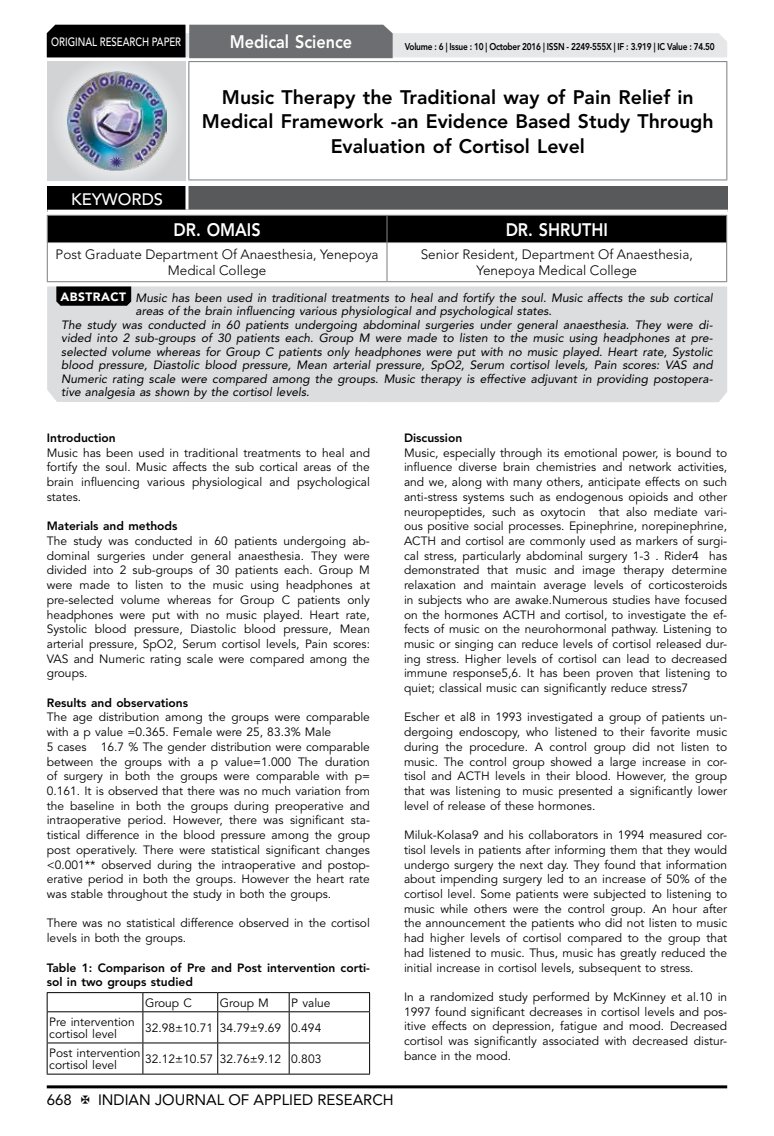
<style>
.page{position:relative;width:774px;height:1136px;background:#fff}
.page>*{position:absolute;margin:0;border:0;box-sizing:border-box;transform-origin:0 0}
.t1{font:800 19.5px/24.3px "Avenir LT Std";color:#000;text-align:center}
.t2{font:800 18px "Avenir LT Std";color:#fff;scale:.9 1}
.t3{font:500 16.5px "Avenir LT Std";color:#fff}
.t4{font:15px "Avenir LT Std";color:#000}
.t5{font:300 13.5px/16.2px "Avenir LT Std";color:#000;text-align:center}
.t6{font:12px/14.7px "Avenir LT Std";color:#000;text-align:justify}
.t7{font:italic 12px "Avenir LT Std";color:#000}
.t8{font:800 12px/14.7px "Avenir LT Std";color:#000}
.t9{font:500 12px "Avenir LT Std";color:#fff;scale:.8 1}
.t10{font:800 9.75px "Avenir LT Std";letter-spacing:-.03em;color:#000;scale:.85 1}
.s1{font-weight:900;font-style:normal;color:#fff}
</style>
<div class="page">
<hr style="left:47px;top:1085px;width:680px;height:3px;background:#000">
<div style="left:48px;top:62px;width:137px;height:118px;background:linear-gradient(to right,#d9dadb,#d9dadb)"></div>
<img style="left:68px;top:71px;width:99px;height:100px">
<svg style="left:47px;top:25px;width:680px;height:33px;background:#979899"></svg>
<hr style="left:188px;top:61px;width:539px;height:1px;background:#808285">
<hr style="left:188px;top:62px;width:1px;height:117px;background:#808285">
<hr style="left:726px;top:62px;width:1px;height:117px;background:#808285">
<hr style="left:188px;top:179px;width:539px;height:1px;background:#808285">
<div style="left:47px;top:215px;width:680px;height:27px;background:#000"></div>
<hr style="left:47px;top:242px;width:340px;height:1px;background:#808285">
<hr style="left:47px;top:243px;width:1px;height:38px;background:#808285">
<hr style="left:387px;top:242px;width:340px;height:1px;background:#808285">
<hr style="left:386px;top:243px;width:1px;height:38px;background:#808285">
<hr style="left:726px;top:243px;width:1px;height:38px;background:#808285">
<hr style="left:47px;top:281px;width:340px;height:1px;background:#808285">
<hr style="left:387px;top:281px;width:340px;height:1px;background:#808285">
<div style="left:47px;top:286px;width:680px;height:116px;background:#dcddde"></div>
<svg style="left:56px;top:286px;width:75px;height:20px"></svg>
<div style="left:47px;top:186px;width:140px;height:25px;background:#000"></div>
<div style="left:187px;top:186px;width:541px;height:25px;background:#58595b"></div>
<hr style="left:185px;top:186px;width:3px;height:24px;background:#fff">
<hr style="left:47px;top:210px;width:140px;height:3px;background:#fff">
<hr style="left:187px;top:210px;width:541px;height:3px;background:#fff">
<svg style="left:47px;top:992px;width:323px;height:81px"></svg>
<hr style="left:47px;top:1012px;width:1px;height:30px;background:#000">
<hr style="left:369px;top:1012px;width:1px;height:30px;background:#000">
<hr style="left:47px;top:1043px;width:1px;height:30px;background:#000">
<hr style="left:369px;top:1043px;width:1px;height:30px;background:#000">
<hr style="left:47px;top:1073px;width:96px;height:1px;background:#000">
<hr style="left:143px;top:1073px;width:75px;height:1px;background:#000">
<hr style="left:218px;top:1073px;width:71px;height:1px;background:#000">
<hr style="left:289px;top:1073px;width:81px;height:1px;background:#000">
<p class="t9" style="left:51px;top:34px;width:163px">ORIGINAL RESEARCH PAPER</p>
<h3 class="t3" style="left:71px;top:189px;width:94px">KEYWORDS</h3>
<h2 class="t2" style="left:230px;top:31px;width:138px">Medical Science</h2>
<p class="t10" style="left:405px;top:41px;width:366px">Volume : 6 | Issue : 10 | October 2016 | ISSN - 2249-555X | IF : 3.919 | IC Value : 74.50</p>
<h1 class="t1" style="left:202px;top:85px;width:513px">Music Therapy the Traditional way of Pain Relief in<br>Medical Framework -an Evidence Based Study Through<br>Evaluation of Cortisol Level</h1>
<h2 class="t2" style="left:173px;top:219px;width:98px">DR. OMAIS</h2>
<h2 class="t2" style="left:506px;top:219px;width:115px">DR. SHRUTHI</h2>
<p class="t5" style="left:56px;top:246px;width:324px">Post Graduate Department Of Anaesthesia, Yenepoya<br>Medical College</p>
<p class="t5" style="left:421px;top:246px;width:274px">Senior Resident, Department Of Anaesthesia,<br>Yenepoya Medical College</p>
<p class="t7" style="left:61px;top:290px;width:654px"><span class="s1">ABSTRACT</span> Music has been used in traditional treatments to heal and fortify the soul. Music affects the sub cortical</p>
<p class="t7" style="left:135px;top:304px;width:418px">areas of the brain influencing various physiological and psychological states.</p>
<p class="t7" style="left:61px;top:317px;width:653px">The study was conducted in 60 patients undergoing abdominal surgeries under general anaesthesia. They were di-</p>
<p class="t7" style="left:61px;top:331px;width:653px">vided into 2 sub-groups of 30 patients each. Group M were made to listen to the music using headphones at pre-</p>
<p class="t7" style="left:61px;top:344px;width:653px">selected volume whereas for Group C patients only headphones were put with no music played. Heart rate, Systolic</p>
<p class="t7" style="left:61px;top:358px;width:653px">blood pressure, Diastolic blood pressure, Mean arterial pressure, SpO2, Serum cortisol levels, Pain scores: VAS and</p>
<p class="t7" style="left:61px;top:371px;width:653px">Numeric rating scale were compared among the groups. Music therapy is effective adjuvant in providing postopera-</p>
<p class="t7" style="left:61px;top:385px;width:250px">tive analgesia as shown by the cortisol levels.</p>
<p class="t8" style="left:47px;top:430px;width:70px">Introduction</p>
<p class="t6" style="left:47px;top:445px;width:325px">Music has been used in traditional treatments to heal and fortify the soul. Music affects the sub cortical areas of the brain influencing various physiological and psychological states.</p>
<p class="t8" style="left:47px;top:518px;width:132px">Materials and methods</p>
<p class="t6" style="left:47px;top:533px;width:325px">The study was conducted in 60 patients undergoing ab&shy;dominal surgeries under general anaesthesia. They were divided into 2 sub-groups of 30 patients each. Group M were made to listen to the music using headphones at pre-selected volume whereas for Group C patients only headphones were put with no music played. Heart rate, Systolic blood pressure, Diastolic blood pressure, Mean arterial pressure, SpO2, Serum cortisol levels, Pain scores:<br>VAS and Numeric rating scale were compared among the groups.</p>
<p class="t8" style="left:47px;top:695px;width:143px">Results and observations</p>
<p class="t6" style="left:47px;top:710px;width:325px;text-align:left">The age distribution among the groups were comparable with a p value =0.365. Female were 25, 83.3% Male<br>5 cases 16.7 % The gender distribution were comparable between the groups with a p value=1.000 The duration of surgery in both the groups were comparable with p= 0.161. It is observed that there was no much variation from the baseline in both the groups during preoperative and intraoperative period. However, there was significant sta&shy;tistical difference in the blood pressure among the group post operatively. There were statistical significant changes &lt;0.001** observed during the intraoperative and postop&shy;erative period in both the groups. However the heart rate was stable throughout the study in both the groups.</p>
<p class="t6" style="left:47px;top:916px;width:325px">There was no statistical difference observed in the cortisol levels in both the groups.</p>
<p class="t8" style="left:47px;top:959px;width:325px">Table 1: Comparison of Pre and Post intervention corti&shy;sol in two groups studied</p>
<p class="t6" style="left:145px;top:995px;width:48px">Group C</p>
<p class="t6" style="left:220px;top:995px;width:51px">Group M</p>
<p class="t6" style="left:291px;top:995px;width:41px">P value</p>
<p class="t6" style="left:49px;top:1015px;width:87px;line-height:12px">Pre intervention cortisol level</p>
<p class="t6" style="left:145px;top:1020px;width:178px">32.98±10.71 34.79±9.69 0.494</p>
<p class="t6" style="left:49px;top:1047px;width:93px;line-height:12px">Post intervention cortisol level</p>
<p class="t6" style="left:145px;top:1051px;width:178px">32.12±10.57 32.76±9.12 0.803</p>
<p class="t4" style="left:47px;top:1090px;width:27px">668</p>
<p class="t4" style="left:98px;top:1090px;width:297px">INDIAN JOURNAL OF APPLIED RESEARCH</p>
<p class="t8" style="left:404px;top:430px;width:60px">Discussion</p>
<p class="t6" style="left:404px;top:445px;width:325px">Music, especially through its emotional power, is bound to influence diverse brain chemistries and network activities, and we, along with many others, anticipate effects on such anti-stress systems such as endogenous opioids and other neuropeptides, such as oxytocin that also mediate vari&shy;ous positive social processes. Epinephrine, norepinephrine, ACTH and cortisol are commonly used as markers of surgi&shy;cal stress, particularly abdominal surgery 1-3 . Rider4 has demonstrated that music and image therapy determine relaxation and maintain average levels of corticosteroids in subjects who are awake.Numerous studies have focused on the hormones ACTH and cortisol, to investigate the ef&shy;fects of music on the neurohormonal pathway. Listening to music or singing can reduce levels of cortisol released dur&shy;ing stress. Higher levels of cortisol can lead to decreased immune response5,6. It has been proven that listening to quiet; classical music can significantly reduce stress7</p>
<p class="t6" style="left:404px;top:710px;width:325px">Escher et al8 in 1993 investigated a group of patients un&shy;dergoing endoscopy, who listened to their favorite music during the procedure. A control group did not listen to music. The control group showed a large increase in cor&shy;tisol and ACTH levels in their blood. However, the group that was listening to music presented a significantly lower level of release of these hormones.</p>
<p class="t6" style="left:404px;top:827px;width:325px">Miluk-Kolasa9 and his collaborators in 1994 measured cor&shy;tisol levels in patients after informing them that they would undergo surgery the next day. They found that information about impending surgery led to an increase of 50% of the cortisol level. Some patients were subjected to listening to music while others were the control group. An hour after the announcement the patients who did not listen to music had higher levels of cortisol compared to the group that had listened to music. Thus, music has greatly reduced the initial increase in cortisol levels, subsequent to stress.</p>
<p class="t6" style="left:404px;top:989px;width:325px">In a randomized study performed by McKinney et al.10 in 1997 found significant decreases in cortisol levels and pos&shy;itive effects on depression, fatigue and mood. Decreased cortisol was significantly associated with decreased distur&shy;bance in the mood.</p>
</div>
